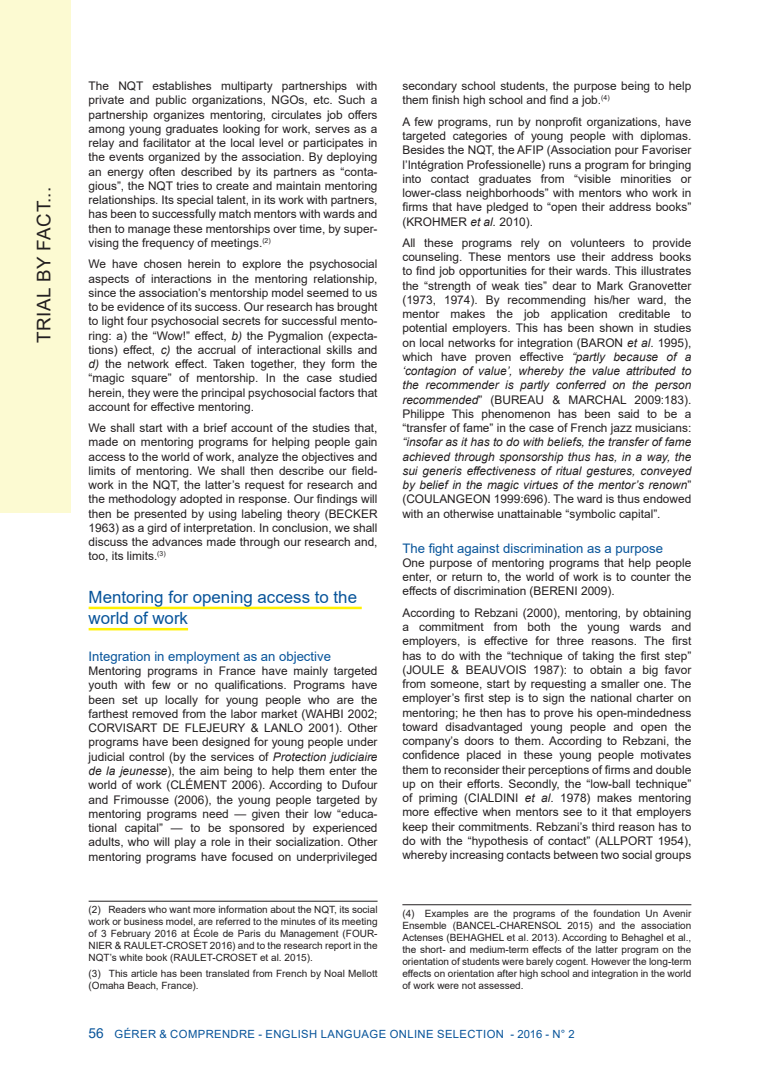
<style>
.page{position:relative;width:780px;height:1088px;background:#fff}
.page>*{position:absolute;margin:0;border:0;box-sizing:border-box;transform-origin:0 0}
.t1{font:18.75px "Arial";letter-spacing:.035em;color:#231f20}
.Titre_1{font:16.88px/21.2px "Arial";color:#07549a}
.Titre_2{font:13.12px "Arial";color:#07549a}
.texte_courant{font:11.88px/14.2px "Arial";color:#231f20;text-align:justify}
.RUBRIQUE-gauche{font:11.25px "Arial";letter-spacing:.035em;color:#07549a}
.notes-bas-de-page{font:10px/12px "Arial";color:#231f20;text-align:justify}
.s1{font-style:italic}
.s2{font-size:13.75px}
</style>
<div class="page">
<div style="left:0;top:0;width:71px;height:513px;background:#fcfad2"></div>
<hr style="left:89px;top:607px;width:273px;height:2px;background:#fff101">
<hr style="left:89px;top:628px;width:99px;height:2px;background:#fff101">
<hr style="left:89px;top:901px;width:288px;height:1px;background:#231f20">
<hr style="left:402px;top:904px;width:289px;height:1px;background:#231f20">
<h1 class="t1" style="left:31px;top:343px;width:157px;rotate:-90deg">TRIAL BY FACT...</h1>
<p class="texte_courant" style="left:89px;top:79px;width:290px">The NQT establishes multiparty partnerships with private and public organizations, NGOs, etc. Such a partnership organizes mentoring, circulates job offers among young graduates looking for work, serves as a relay and facilitator at the local level or participates in the events organized by the association. By deploying an energy often described by its partners as “conta&shy;gious”, the NQT tries to create and maintain mentoring relationships. Its special talent, in its work with partners, has been to successfully match mentors with wards and then to manage these mentorships over time, by super&shy;vising the frequency of meetings.<sup>(2)</sup></p>
<p class="texte_courant" style="left:89px;top:257px;width:290px">We have chosen herein to explore the psychosocial aspects of interactions in the mentoring relationship, since the association’s mentorship model seemed to us to be evidence of its success. Our research has brought to light four psychosocial secrets for successful mento&shy;ring: a) the “Wow!” effect, <span class="s1">b)</span> the Pygmalion (expecta&shy;tions) effect, <span class="s1">c)</span> the accrual of interactional skills and <span class="s1">d)</span> the network effect. Taken together, they form the “magic square” of mentorship. In the case studied herein, they were the principal psychosocial factors that account for effective mentoring.</p>
<p class="texte_courant" style="left:89px;top:421px;width:290px">We shall start with a brief account of the studies that, made on mentoring programs for helping people gain access to the world of work, analyze the objectives and limits of mentoring. We shall then describe our field&shy;work in the NQT, the latter’s request for research and the methodology adopted in response. Our findings will then be presented by using labeling theory (BECKER 1963) as a gird of interpretation. In conclusion, we shall discuss the advances made through our research and, too, its limits.<sup>(3)</sup></p>
<p class="Titre_1" style="left:89px;top:586px;width:270px">Mentoring for opening access to the world of work</p>
<p class="Titre_2" style="left:89px;top:647px;width:244px">Integration in employment as an objective</p>
<p class="texte_courant" style="left:89px;top:664px;width:290px">Mentoring programs in France have mainly targeted youth with few or no qualifications. Programs have been set up locally for young people who are the farthest removed from the labor market (WAHBI 2002; CORVISART DE FLEJEURY &amp; LANLO 2001). Other programs have been designed for young people under judicial control (by the services of <span class="s1">Protection judiciaire de la jeunesse</span>), the aim being to help them enter the world of work (CLÉMENT 2006). According to Dufour and Frimousse (2006), the young people targeted by mentoring programs need — given their low “educa&shy;tional capital” — to be sponsored by experienced adults, who will play a role in their socialization. Other mentoring programs have focused on underprivileged</p>
<p class="notes-bas-de-page" style="left:89px;top:903px;width:290px">(2) Readers who want more information about the NQT, its social work or business model, are referred to the minutes of its meeting of 3 February 2016 at École de Paris du Management (FOUR-NIER &amp; RAULET-CROSET 2016) and to the research report in the NQT’s white book (RAULET-CROSET et al. 2015).</p>
<p class="notes-bas-de-page" style="left:89px;top:967px;width:290px">(3) This article has been translated from French by Noal Mellott (Omaha Beach, France).</p>
<p class="texte_courant" style="left:402px;top:79px;width:290px">secondary school students, the purpose being to help them finish high school and find a job.<sup>(4)</sup></p>
<p class="texte_courant" style="left:402px;top:114px;width:290px">A few programs, run by nonprofit organizations, have targeted categories of young people with diplomas.<br>Besides the NQT, the AFIP (Association pour Favoriser l’Intégration Professionelle) runs a program for bringing into contact graduates from “visible minorities or lower-class neighborhoods” with mentors who work in firms that have pledged to “open their address books” (KROHMER <span class="s1">et al.</span> 2010).</p>
<p class="texte_courant" style="left:402px;top:235px;width:290px">All these programs rely on volunteers to provide counseling. These mentors use their address books to find job opportunities for their wards. This illustrates the “strength of weak ties” dear to Mark Granovetter (1973, 1974). By recommending his/her ward, the mentor makes the job application creditable to potential employers. This has been shown in studies on local networks for integration (BARON <span class="s1">et al</span>. 1995), which have proven effective <span class="s1">“partly because of a ‘contagion of value’, whereby the value attributed to the recommender is partly conferred on the person recommended</span>” (BUREAU &amp; MARCHAL 2009:183).<br>Philippe This phenomenon has been said to be a “transfer of fame” in the case of French jazz musicians: <span class="s1">“insofar as it has to do with beliefs, the transfer of fame achieved through sponsorship thus has, in a way, the sui generis effectiveness of ritual gestures, conveyed by belief in the magic virtues of the mentor’s renown</span>” (COULANGEON 1999:696). The ward is thus endowed with an otherwise unattainable “symbolic capital”.</p>
<p class="Titre_2" style="left:402px;top:539px;width:262px">The fight against discrimination as a purpose</p>
<p class="texte_courant" style="left:402px;top:555px;width:290px">One purpose of mentoring programs that help people enter, or return to, the world of work is to counter the effects of discrimination (BERENI 2009).</p>
<p class="texte_courant" style="left:402px;top:605px;width:290px">According to Rebzani (2000), mentoring, by obtaining a commitment from both the young wards and employers, is effective for three reasons. The first has to do with the “technique of taking the first step” (JOULE &amp; BEAUVOIS 1987): to obtain a big favor from someone, start by requesting a smaller one. The employer’s first step is to sign the national charter on mentoring; he then has to prove his open-mindedness toward disadvantaged young people and open the company’s doors to them. According to Rebzani, the confidence placed in these young people motivates them to reconsider their perceptions of firms and double up on their efforts. Secondly, the “low-ball technique” of priming (CIALDINI <span class="s1">et al</span>. 1978) makes mentoring more effective when mentors see to it that employers keep their commitments. Rebzani’s third reason has to do with the “hypothesis of contact” (ALLPORT 1954), whereby increasing contacts between two social groups</p>
<p class="notes-bas-de-page" style="left:402px;top:907px;width:290px">(4) Examples are the programs of the foundation Un Avenir Ensemble (BANCEL-CHARENSOL 2015) and the association Actenses (BEHAGHEL et al. 2013). According to Behaghel et al., the short- and medium-term effects of the latter program on the orientation of students were barely cogent. However the long-term effects on orientation after high school and integration in the world of work were not assessed.</p>
<p class="RUBRIQUE-gauche" style="left:89px;top:1026px;width:487px"><span class="s2">56</span> GÉRER &amp; COMPRENDRE - ENGLISH LANGUAGE ONLINE SELECTION - 2016 - N° 2</p>
</div>
